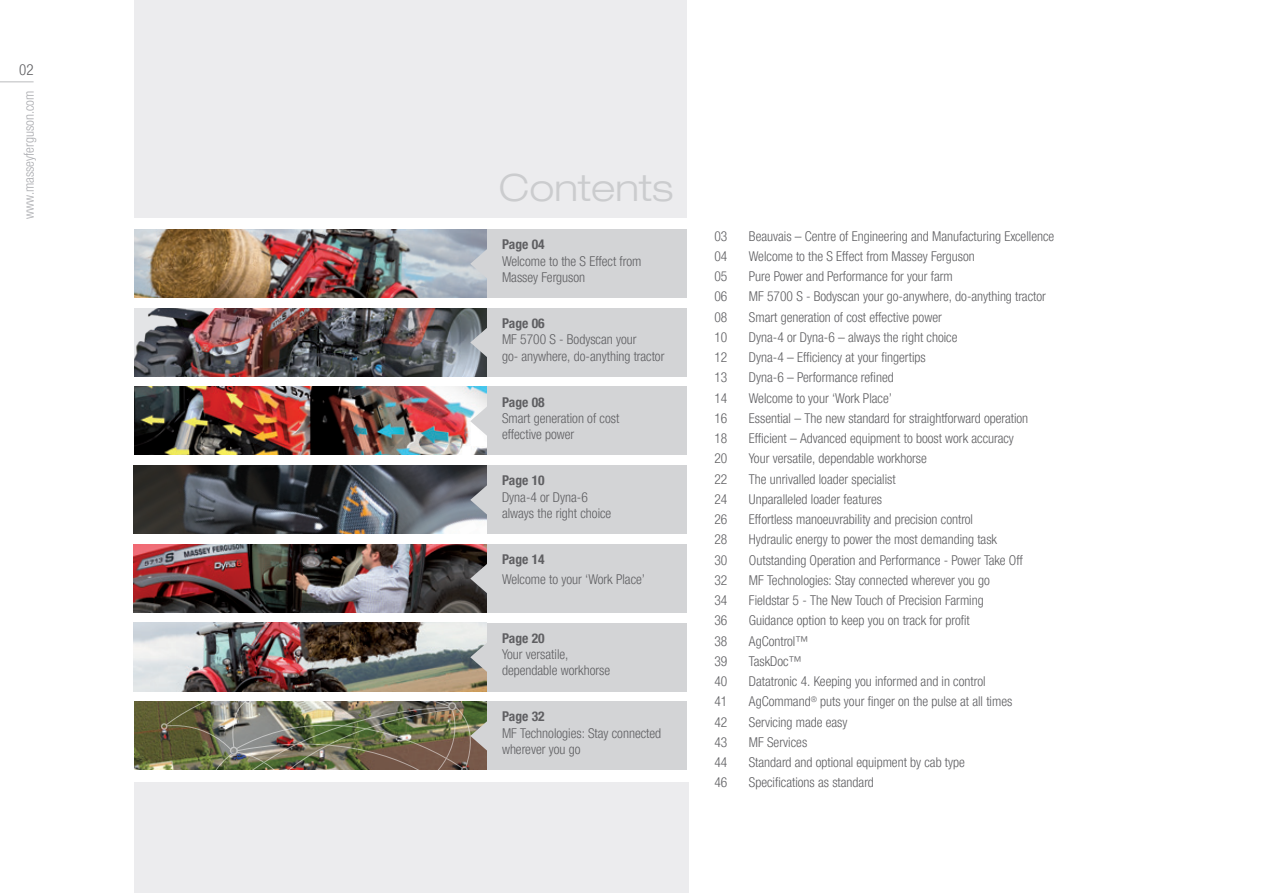
<style>
.page{position:relative;width:1263px;height:893px;background:#fff}
.page>*{position:absolute;margin:0;border:0;box-sizing:border-box;transform-origin:0 0}
.t1{font:300 expanded 37.5px "Helvetica Neue LTW1 G";color:#cbccce}
.t2{font:300 condensed 15px "Helvetica Neue LTW1 G";color:#5f5f62}
.t3{font:300 condensed 13.5px/16.2px "Helvetica Neue LTW1 G";color:#5f5f62}
.t4{font:700 condensed 13.5px "Helvetica Neue LTW1 G";color:#5f5f62}
.t5{font:300 condensed 13.5px "Helvetica Neue LTW1 G";color:#abacb0}
</style>
<div class="page">
<img style="left:134px;top:465px;width:353px;height:68px">
<img style="left:134px;top:544px;width:353px;height:68px">
<img style="left:134px;top:623px;width:353px;height:68px">
<img style="left:134px;top:702px;width:31px;height:67px">
<div style="left:161px;top:723px;width:6px;height:7px;border:1px solid #fff;border-radius:50%"></div>
<img style="left:134px;top:308px;width:353px;height:68px">
<img style="left:134px;top:230px;width:353px;height:68px">
<img style="left:134px;top:387px;width:353px;height:68px">
<div style="left:134px;top:782px;width:554px;height:111px;background:#ececee"></div>
<div style="left:134px;top:0;width:552px;height:218px;background:#ececee"></div>
<div style="left:487px;top:230px;width:199px;height:68px;background:#d3d4d6"></div>
<div style="left:487px;top:308px;width:199px;height:68px;background:#d3d4d6"></div>
<div style="left:487px;top:387px;width:199px;height:68px;background:#d3d4d6"></div>
<div style="left:487px;top:466px;width:199px;height:68px;background:#d3d4d6"></div>
<div style="left:487px;top:544px;width:199px;height:68px;background:#d3d4d6"></div>
<div style="left:487px;top:623px;width:199px;height:68px;background:#d3d4d6"></div>
<div style="left:487px;top:702px;width:199px;height:68px;background:#d3d4d6"></div>
<svg style="left:470px;top:249px;width:17px;height:30px"></svg>
<svg style="left:470px;top:328px;width:17px;height:29px"></svg>
<svg style="left:470px;top:406px;width:17px;height:30px"></svg>
<svg style="left:470px;top:485px;width:17px;height:30px"></svg>
<svg style="left:470px;top:564px;width:17px;height:29px"></svg>
<svg style="left:470px;top:642px;width:17px;height:30px"></svg>
<img style="left:165px;top:702px;width:322px;height:67px">
<hr style="left:0;top:81px;width:34px;height:1px;background:#babbbe">
<p class="t2" style="left:19px;top:61px;width:16px">02</p>
<p class="t5" style="left:21px;top:219px;width:130px;rotate:-90deg">www.masseyferguson.com</p>
<p class="t1" style="left:499px;top:165px;width:176px">Contents</p>
<p class="t4" style="left:502px;top:237px;width:44px">Page 04</p>
<p class="t3" style="left:502px;top:253px;width:141px">Welcome to the S Effect from</p>
<p class="t3" style="left:502px;top:269px;width:85px">Massey Ferguson</p>
<p class="t4" style="left:502px;top:315px;width:44px">Page 06</p>
<p class="t3" style="left:502px;top:332px;width:136px">MF 5700 S - Bodyscan your</p>
<p class="t3" style="left:502px;top:348px;width:164px">go- anywhere, do-anything tractor</p>
<p class="t4" style="left:502px;top:394px;width:44px">Page 08</p>
<p class="t3" style="left:502px;top:410px;width:119px">Smart generation of cost</p>
<p class="t3" style="left:502px;top:426px;width:74px">effective power</p>
<p class="t4" style="left:502px;top:473px;width:44px">Page 10</p>
<p class="t3" style="left:502px;top:489px;width:87px">Dyna-4 or Dyna-6</p>
<p class="t3" style="left:502px;top:505px;width:111px">always the right choice</p>
<p class="t4" style="left:502px;top:551px;width:44px">Page 14</p>
<p class="t3" style="left:502px;top:572px;width:145px">Welcome to your ‘Work Place’</p>
<p class="t4" style="left:502px;top:630px;width:44px">Page 20</p>
<p class="t3" style="left:502px;top:646px;width:68px">Your versatile,</p>
<p class="t3" style="left:502px;top:662px;width:110px">dependable workhorse</p>
<p class="t4" style="left:502px;top:709px;width:44px">Page 32</p>
<p class="t3" style="left:502px;top:725px;width:161px">MF Technologies: Stay connected wherever you go</p>
<p class="t3" style="left:714px;top:228px;width:14px">03</p>
<p class="t3" style="left:749px;top:228px;width:307px">Beauvais – Centre of Engineering and Manufacturing Excellence</p>
<p class="t3" style="left:714px;top:248px;width:14px">04</p>
<p class="t3" style="left:749px;top:248px;width:227px">Welcome to the S Effect from Massey Ferguson</p>
<p class="t3" style="left:714px;top:268px;width:14px">05</p>
<p class="t3" style="left:749px;top:268px;width:205px">Pure Power and Performance for your farm</p>
<p class="t3" style="left:714px;top:289px;width:14px">06</p>
<p class="t3" style="left:749px;top:289px;width:299px">MF 5700 S - Bodyscan your go-anywhere, do-anything tractor</p>
<p class="t3" style="left:714px;top:309px;width:14px">08</p>
<p class="t3" style="left:749px;top:309px;width:194px">Smart generation of cost effective power</p>
<p class="t3" style="left:714px;top:329px;width:14px">10</p>
<p class="t3" style="left:749px;top:329px;width:210px">Dyna-4 or Dyna-6 – always the right choice</p>
<p class="t3" style="left:714px;top:349px;width:14px">12</p>
<p class="t3" style="left:749px;top:349px;width:178px">Dyna-4 – Efficiency at your fingertips</p>
<p class="t3" style="left:714px;top:370px;width:14px">13</p>
<p class="t3" style="left:749px;top:370px;width:146px">Dyna-6 – Performance refined</p>
<p class="t3" style="left:714px;top:390px;width:14px">14</p>
<p class="t3" style="left:749px;top:390px;width:145px">Welcome to your ‘Work Place’</p>
<p class="t3" style="left:714px;top:410px;width:14px">16</p>
<p class="t3" style="left:749px;top:410px;width:281px">Essential – The new standard for straightforward operation</p>
<p class="t3" style="left:714px;top:430px;width:14px">18</p>
<p class="t3" style="left:749px;top:430px;width:267px">Efficient – Advanced equipment to boost work accuracy</p>
<p class="t3" style="left:714px;top:451px;width:14px">20</p>
<p class="t3" style="left:749px;top:451px;width:179px">Your versatile, dependable workhorse</p>
<p class="t3" style="left:714px;top:471px;width:14px">22</p>
<p class="t3" style="left:749px;top:471px;width:148px">The unrivalled loader specialist</p>
<p class="t3" style="left:714px;top:491px;width:14px">24</p>
<p class="t3" style="left:749px;top:491px;width:135px">Unparalleled loader features</p>
<p class="t3" style="left:714px;top:511px;width:14px">26</p>
<p class="t3" style="left:749px;top:511px;width:226px">Effortless manoeuvrability and precision control</p>
<p class="t3" style="left:714px;top:532px;width:14px">28</p>
<p class="t3" style="left:749px;top:532px;width:250px">Hydraulic energy to power the most demanding task</p>
<p class="t3" style="left:714px;top:552px;width:14px">30</p>
<p class="t3" style="left:749px;top:552px;width:275px">Outstanding Operation and Performance - Power Take Off</p>
<p class="t3" style="left:714px;top:572px;width:14px">32</p>
<p class="t3" style="left:749px;top:572px;width:243px">MF Technologies: Stay connected wherever you go</p>
<p class="t3" style="left:714px;top:592px;width:14px">34</p>
<p class="t3" style="left:749px;top:592px;width:236px">Fieldstar 5 - The New Touch of Precision Farming</p>
<p class="t3" style="left:714px;top:613px;width:14px">36</p>
<p class="t3" style="left:749px;top:613px;width:222px">Guidance option to keep you on track for profit</p>
<p class="t3" style="left:714px;top:633px;width:14px">38</p>
<p class="t3" style="left:749px;top:633px;width:61px">AgControl™</p>
<p class="t3" style="left:714px;top:653px;width:14px">39</p>
<p class="t3" style="left:749px;top:653px;width:55px">TaskDoc™</p>
<p class="t3" style="left:714px;top:673px;width:14px">40</p>
<p class="t3" style="left:749px;top:673px;width:238px">Datatronic 4. Keeping you informed and in control</p>
<p class="t3" style="left:714px;top:694px;width:14px">41</p>
<p class="t3" style="left:749px;top:694px;width:265px">AgCommand<sup>®</sup> puts your finger on the pulse at all times</p>
<p class="t3" style="left:714px;top:714px;width:14px">42</p>
<p class="t3" style="left:749px;top:714px;width:100px">Servicing made easy</p>
<p class="t3" style="left:714px;top:734px;width:14px">43</p>
<p class="t3" style="left:749px;top:734px;width:60px">MF Services</p>
<p class="t3" style="left:714px;top:754px;width:14px">44</p>
<p class="t3" style="left:749px;top:754px;width:217px">Standard and optional equipment by cab type</p>
<p class="t3" style="left:714px;top:775px;width:14px">46</p>
<p class="t3" style="left:749px;top:775px;width:126px">Specifications as standard</p>
</div>
